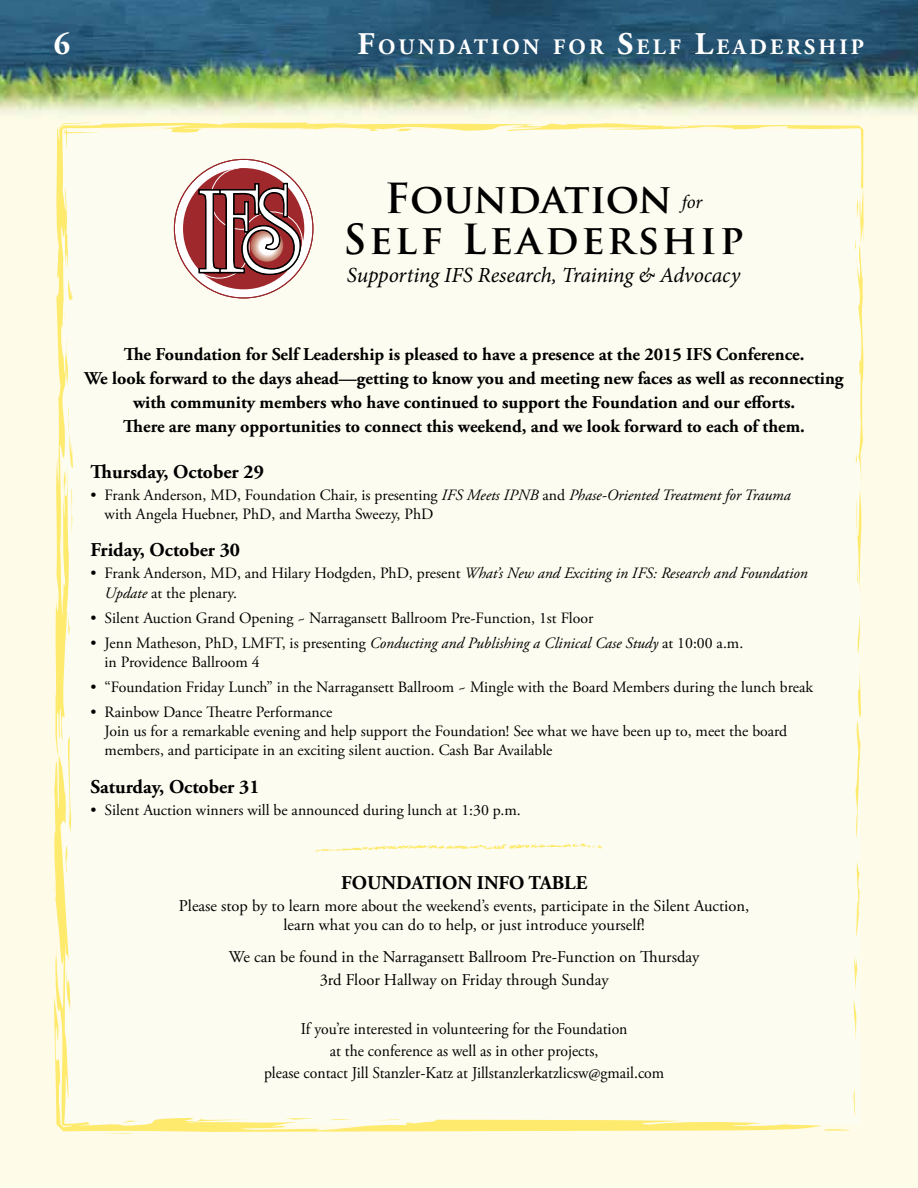
<style>
.page{position:relative;width:918px;height:1188px;background:#fff}
.page>*{position:absolute;margin:0;border:0;box-sizing:border-box;transform-origin:0 0}
.t1{font:700 40.5px/40.5px "Trajan Pro";letter-spacing:.06em;color:#000;text-align:center}
.t2{font:700 31.5px "Adobe Garamond Pro";color:#fff}
.t3{font:700 22.05px "Adobe Garamond Pro";letter-spacing:.145em;color:#fff}
.t4{font:italic 21.6px "Minion Pro";letter-spacing:-.01em;color:#000}
.t5{font:700 19.5px "Adobe Garamond Pro";color:#000}
.t6{font:700 18px/24px "Adobe Garamond Pro";color:#000;text-align:center}
.t7{font:16.5px/19px "Adobe Garamond Pro";color:#000;text-align:center}
.t8{font:16.5px/22.2px "Adobe Garamond Pro";color:#000;text-align:center;scale:.95 1}
.t9{font:15.75px/19px "Adobe Garamond Pro";color:#000}
.s1{font-size:31.5px}
.s2{font-family:"Minion Pro";font-weight:400;font-style:italic;font-size:18.9px}
.s3{font-style:italic}
</style>
<div class="page">
<img style="left:0;top:0;width:918px;height:1188px">
<div style="left:52px;top:118px;width:815px;height:639px;background:#fcfcf0"></div>
<svg style="left:64px;top:338px;width:3px;height:16px"></svg>
<div style="left:54px;top:749px;width:768px;height:389px;background:#fcfcf0"></div>
<svg style="left:67px;top:612px;width:3px;height:36px"></svg>
<svg style="left:853px;top:1088px;width:2px;height:31px"></svg>
<svg style="left:854px;top:998px;width:2px;height:45px"></svg>
<svg style="left:854px;top:955px;width:4px;height:36px"></svg>
<svg style="left:855px;top:862px;width:5px;height:78px"></svg>
<svg style="left:856px;top:664px;width:5px;height:175px"></svg>
<svg style="left:857px;top:615px;width:4px;height:40px"></svg>
<svg style="left:855px;top:198px;width:10px;height:397px"></svg>
<svg style="left:385px;top:128px;width:27px;height:4px"></svg>
<svg style="left:60px;top:127px;width:41px;height:23px"></svg>
<svg style="left:64px;top:278px;width:8px;height:47px"></svg>
<svg style="left:63px;top:407px;width:10px;height:128px"></svg>
<svg style="left:65px;top:736px;width:7px;height:140px"></svg>
<svg style="left:67px;top:966px;width:4px;height:45px"></svg>
<svg style="left:104px;top:1132px;width:29px;height:2px"></svg>
<svg style="left:121px;top:1121px;width:16px;height:2px"></svg>
<svg style="left:285px;top:1118px;width:30px;height:2px"></svg>
<svg style="left:325px;top:1119px;width:27px;height:1px"></svg>
<svg style="left:373px;top:1119px;width:32px;height:1px"></svg>
<svg style="left:819px;top:1128px;width:32px;height:3px"></svg>
<svg style="left:174px;top:159px;width:139px;height:139px"></svg>
<div style="left:183px;top:168px;width:121px;height:121px;background:#9f282c;border-radius:50%"></div>
<svg style="left:193px;top:167px;width:114px;height:116px"></svg>
<svg style="left:315px;top:843px;width:288px;height:9px"></svg>
<h2 class="t2" style="left:54px;top:26px;width:18px">6</h2>
<h3 class="t3" style="left:358px;top:34px;width:507px"><span class="s1">F</span>OUNDATION FOR <span class="s1">S</span>ELF <span class="s1">L</span>EADERSHIP</h3>
<h1 class="t1" style="left:343px;top:179px;width:402px">Foundation <span class="s2">for<br></span>Self Leadership</h1>
<h3 class="t4" style="left:347px;top:261px;width:395px">Supporting IFS Research, Training &amp; Advocacy</h3>
<p class="t6" style="left:85px;top:342px;width:760px">The Foundation for Self Leadership is pleased to have a presence at the 2015 IFS Conference.<br>We look forward to the days ahead—getting to know you and meeting new faces as well as reconnecting with community members who have continued to support the Foundation and our efforts.<br>There are many opportunities to connect this weekend, and we look forward to each of them.</p>
<p class="t5" style="left:91px;top:460px;width:175px">Thursday, October 29</p>
<p class="t9" style="left:105px;top:486px;width:688px;text-indent:-14px">• Frank Anderson, MD, Foundation Chair, is presenting <span class="s3">IFS Meets IPNB</span> and <span class="s3">Phase-Oriented Treatment for Trauma </span>with Angela Huebner, PhD, and Martha Sweezy, PhD</p>
<p class="t5" style="left:91px;top:539px;width:151px">Friday, October 30</p>
<p class="t9" style="left:105px;top:565px;width:705px;text-indent:-14px">• Frank Anderson, MD, and Hilary Hodgden, PhD, present <span class="s3">What’s New and Exciting in IFS: Research and Foundation<br>Update</span> at the plenary.</p>
<p class="t9" style="left:91px;top:609px;width:504px">• Silent Auction Grand Opening ~ Narragansett Ballroom Pre-Function, 1st Floor</p>
<p class="t9" style="left:105px;top:634px;width:640px;text-indent:-14px">• Jenn Matheson, PhD, LMFT, is presenting <span class="s3">Conducting and Publishing a Clinical Case Study</span> at 10:00 a.m. in Providence Ballroom 4</p>
<p class="t9" style="left:91px;top:678px;width:724px">• “Foundation Friday Lunch” in the Narragansett Ballroom ~ Mingle with the Board Members during the lunch break</p>
<p class="t9" style="left:105px;top:703px;width:684px;text-indent:-14px">• Rainbow Dance Theatre Performance<br>Join us for a remarkable evening and help support the Foundation! See what we have been up to, meet the board members, and participate in an exciting silent auction. Cash Bar Available</p>
<p class="t5" style="left:91px;top:775px;width:170px">Saturday, October 31</p>
<p class="t9" style="left:91px;top:801px;width:432px">• Silent Auction winners will be announced during lunch at 1:30 p.m.</p>
<p class="t5" style="left:341px;top:871px;width:248px">FOUNDATION INFO TABLE</p>
<p class="t7" style="left:179px;top:897px;width:572px">Please stop by to learn more about the weekend’s events, participate in the Silent Auction, learn what you can do to help, or just introduce yourself!</p>
<p class="t7" style="left:229px;top:947px;width:472px;line-height:22.2px">We can be found in the Narragansett Ballroom Pre-Function on Thursday<br>3rd Floor Hallway on Friday through Sunday</p>
<p class="t8" style="left:264px;top:1018px;width:423px">If you’re interested in volunteering for the Foundation<br>at the conference as well as in other projects,<br>please contact Jill Stanzler-Katz at Jillstanzlerkatzlicsw@gmail.com</p>
</div>
